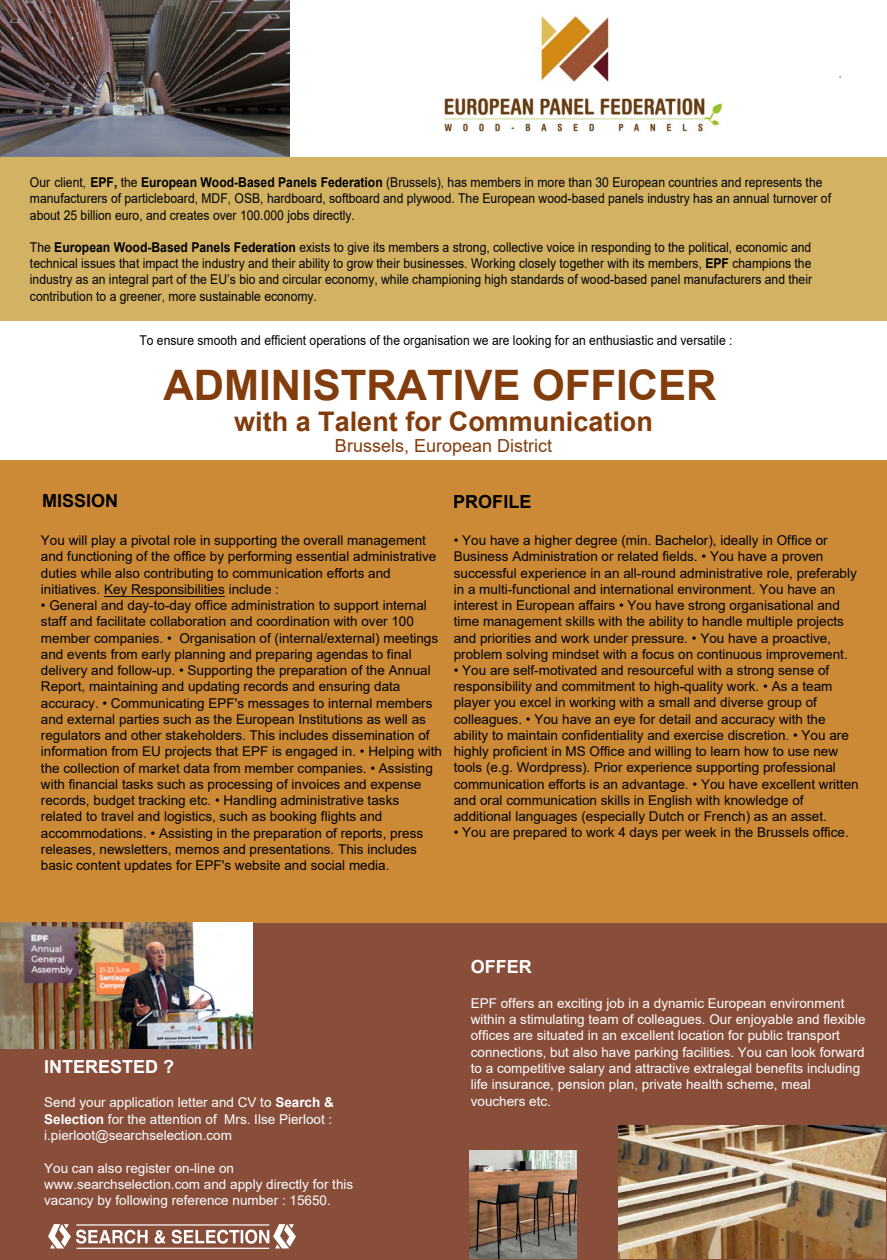
<style>
.page{position:relative;width:887px;height:1260px;background:#fff}
.page>*{position:absolute;margin:0;border:0;box-sizing:border-box;transform-origin:0 0}
.Normaal{font:700 42px "Arial";color:#833c0b}
.Normaal-2{font:700 27px "Arial";color:#833c0b}
.Normaal-3{font:18px "Arial";color:#833c0b}
.Normaal-4{font:700 18px "Arial";color:#fff}
.t1{font:700 18px "Arial";color:#000}
.Normaal-5{font:13.5px/16.2px "Arial";color:#000}
.Normaal-6{font:13.5px/16.2px "Arial";color:#000;scale:.9 1}
.Normaal-7{font:13.5px/16.4px "Arial";color:#fff}
.s1{font-weight:700}
</style>
<div class="page">
<div style="left:0;top:157px;width:887px;height:164px;background:#d4b263"></div>
<div style="left:0;top:460px;width:886px;height:463px;background:#cc8a36"></div>
<div style="left:0;top:923px;width:887px;height:337px;background:#884e3a"></div>
<hr style="left:104px;top:596px;width:120px;height:1px;background:#000">
<img style="left:1px;top:1px;width:289px;height:155px">
<img style="left:619px;top:1125px;width:266px;height:134px">
<img style="left:469px;top:1150px;width:107px;height:109px">
<img style="left:0;top:923px;width:252px;height:125px">
<img style="left:49px;top:1224px;width:247px;height:24px">
<img style="left:444px;top:16px;width:279px;height:120px">
<p class="Normaal-6" style="left:30px;top:174px;width:891px">Our client, <span class="s1">EPF,</span> the <span class="s1">European Wood-Based Panels Federation</span> (Brussels), has members in more than 30 European countries and represents the manufacturers of particleboard, MDF, OSB, hardboard, softboard and plywood. The European wood-based panels industry has an annual turnover of about 25 billion euro, and creates over 100.000 jobs directly.</p>
<p class="Normaal-6" style="left:30px;top:239px;width:870px;text-align:justify">The <span class="s1">European Wood-Based Panels Federation</span> exists to give its members a strong, collective voice in responding to the political, economic and technical issues that impact the industry and their ability to grow their businesses. Working closely together with its members, <span class="s1">EPF</span> champions the industry as an integral part of the EU’s bio and circular economy, while championing high standards of wood-based panel manufacturers and their contribution to a greener, more sustainable economy.</p>
<p class="Normaal-6" style="left:139px;top:332px;width:660px">To ensure smooth and efficient operations of the organisation we are looking for an enthusiastic and versatile :</p>
<p class="Normaal" style="left:163px;top:355px;width:555px">ADMINISTRATIVE OFFICER</p>
<p class="Normaal-2" style="left:234px;top:402px;width:420px">with a Talent for Communication</p>
<p class="Normaal-3" style="left:335px;top:433px;width:219px">Brussels, European District</p>
<h3 class="t1" style="left:42px;top:488px;width:78px">MISSION</h3>
<p class="Normaal-5" style="left:41px;top:532px;width:397px">You will play a pivotal role in supporting the overall management and functioning of the office by performing essential administrative duties while also contributing to communication efforts and initiatives. Key Responsibilities include :</p>
<p class="Normaal-5" style="left:41px;top:597px;width:402px">• General and day-to-day office administration to support internal staff and facilitate collaboration and coordination with over 100 member companies. • Organisation of (internal/external) meetings and events from early planning and preparing agendas to final delivery and follow-up. • Supporting the preparation of the Annual Report, maintaining and updating records and ensuring data accuracy. • Communicating EPF's messages to internal members and external parties such as the European Institutions as well as regulators and other stakeholders. This includes dissemination of information from EU projects that EPF is engaged in. • Helping with the collection of market data from member companies. • Assisting with financial tasks such as processing of invoices and expense records, budget tracking etc. • Handling administrative tasks related to travel and logistics, such as booking flights and accommodations. • Assisting in the preparation of reports, press releases, newsletters, memos and presentations. This includes basic content updates for EPF's website and social media.</p>
<h3 class="t1" style="left:453px;top:490px;width:80px">PROFILE</h3>
<p class="Normaal-5" style="left:454px;top:532px;width:404px">• You have a higher degree (min. Bachelor), ideally in Office or Business Administration or related fields. • You have a proven successful experience in an all-round administrative role, preferably in a multi-functional and international environment. You have an interest in European affairs • You have strong organisational and time management skills with the ability to handle multiple projects and priorities and work under pressure. • You have a proactive, problem solving mindset with a focus on continuous improvement.</p>
<p class="Normaal-5" style="left:454px;top:662px;width:406px">• You are self-motivated and resourceful with a strong sense of responsibility and commitment to high-quality work. • As a team player you excel in working with a small and diverse group of colleagues. • You have an eye for detail and accuracy with the ability to maintain confidentiality and exercise discretion. • You are highly proficient in MS Office and willing to learn how to use new tools (e.g. Wordpress). Prior experience supporting professional communication efforts is an advantage. • You have excellent written and oral communication skills in English with knowledge of additional languages (especially Dutch or French) as an asset.</p>
<p class="Normaal-5" style="left:454px;top:824px;width:396px">• You are prepared to work 4 days per week in the Brussels office.</p>
<p class="Normaal-4" style="left:44px;top:1055px;width:132px">INTERESTED ?</p>
<p class="Normaal-7" style="left:44px;top:1094px;width:291px;text-align:justify">Send your application letter and CV to <span class="s1">Search &amp; Selection</span> for the attention of Mrs. Ilse Pierloot : i.pierloot@searchselection.com</p>
<p class="Normaal-7" style="left:44px;top:1159px;width:311px">You can also register on-line on www.searchselection.com and apply directly for this vacancy by following reference number : 15650.</p>
<p class="Normaal-4" style="left:471px;top:954px;width:63px">OFFER</p>
<p class="Normaal-7" style="left:471px;top:994px;width:396px">EPF offers an exciting job in a dynamic European environment within a stimulating team of colleagues. Our enjoyable and flexible offices are situated in an excellent location for public transport connections, but also have parking facilities. You can look forward to a competitive salary and attractive extralegal benefits including life insurance, pension plan, private health scheme, meal vouchers etc.</p>
</div>
